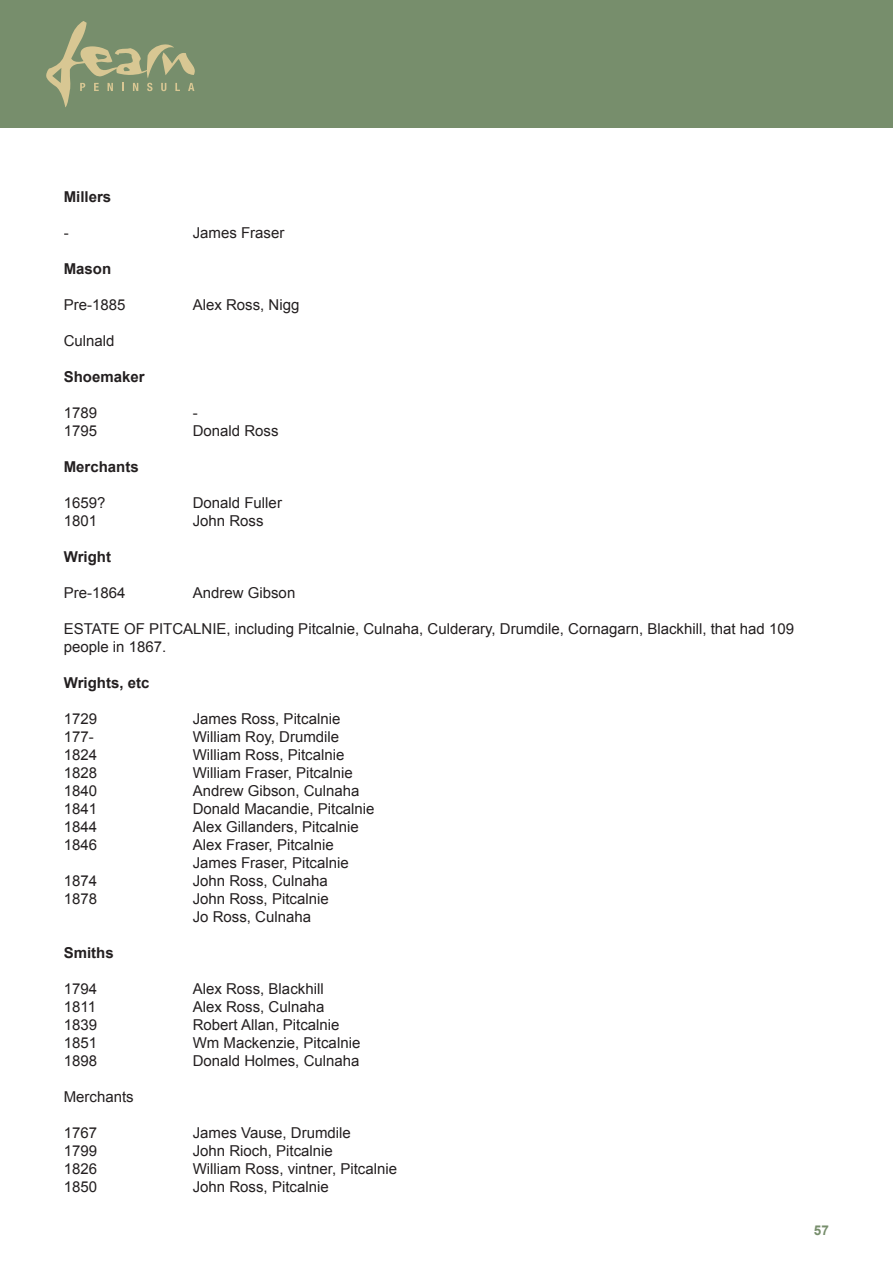
<style>
.page{position:relative;width:893px;height:1263px;background:#fff}
.page>*{position:absolute;margin:0;border:0;box-sizing:border-box;transform-origin:0 0}
.t1{font:15px/18px "Arial";color:#231f20}
.t2{font:700 15px "Arial";color:#231f20}
.t3{font:700 13.5px "Arial";color:#778e6c}
</style>
<div class="page">
<div style="left:0;top:0;width:893px;height:128px;background:#778e6c"></div>
<svg style="left:46px;top:21px;width:149px;height:86px"></svg>
<p class="t2" style="left:64px;top:189px;width:49px">Millers</p>
<p class="t1" style="left:64px;top:224px;width:6px">-</p>
<p class="t1" style="left:193px;top:224px;width:93px">James Fraser</p>
<p class="t2" style="left:64px;top:261px;width:49px">Mason</p>
<p class="t1" style="left:64px;top:296px;width:63px">Pre-1885</p>
<p class="t1" style="left:193px;top:296px;width:108px">Alex Ross, Nigg</p>
<p class="t1" style="left:64px;top:332px;width:52px">Culnald</p>
<p class="t2" style="left:64px;top:369px;width:82px">Shoemaker</p>
<p class="t1" style="left:64px;top:404px;width:35px">1789</p>
<p class="t1" style="left:193px;top:404px;width:6px">-</p>
<p class="t1" style="left:64px;top:422px;width:35px">1795</p>
<p class="t1" style="left:193px;top:422px;width:87px">Donald Ross</p>
<p class="t2" style="left:64px;top:459px;width:77px">Merchants</p>
<p class="t1" style="left:64px;top:494px;width:43px">1659?</p>
<p class="t1" style="left:193px;top:494px;width:91px">Donald Fuller</p>
<p class="t1" style="left:64px;top:512px;width:35px">1801</p>
<p class="t1" style="left:193px;top:512px;width:72px">John Ross</p>
<p class="t2" style="left:64px;top:549px;width:49px">Wright</p>
<p class="t1" style="left:64px;top:584px;width:63px">Pre-1864</p>
<p class="t1" style="left:193px;top:584px;width:104px">Andrew Gibson</p>
<p class="t1" style="left:64px;top:620px;width:732px">ESTATE OF PITCALNIE, including Pitcalnie, Culnaha, Culderary, Drumdile, Cornagarn, Blackhill, that had 109 people in 1867.</p>
<p class="t2" style="left:64px;top:675px;width:87px">Wrights, etc</p>
<p class="t1" style="left:64px;top:710px;width:35px">1729</p>
<p class="t1" style="left:193px;top:710px;width:149px">James Ross, Pitcalnie</p>
<p class="t1" style="left:64px;top:728px;width:32px">177-</p>
<p class="t1" style="left:193px;top:728px;width:148px">William Roy, Drumdile</p>
<p class="t1" style="left:64px;top:746px;width:35px">1824</p>
<p class="t1" style="left:193px;top:746px;width:153px">William Ross, Pitcalnie</p>
<p class="t1" style="left:64px;top:764px;width:35px">1828</p>
<p class="t1" style="left:193px;top:764px;width:162px">William Fraser, Pitcalnie</p>
<p class="t1" style="left:64px;top:782px;width:35px">1840</p>
<p class="t1" style="left:193px;top:782px;width:168px">Andrew Gibson, Culnaha</p>
<p class="t1" style="left:64px;top:800px;width:35px">1841</p>
<p class="t1" style="left:193px;top:800px;width:183px">Donald Macandie, Pitcalnie</p>
<p class="t1" style="left:64px;top:818px;width:35px">1844</p>
<p class="t1" style="left:193px;top:818px;width:167px">Alex Gillanders, Pitcalnie</p>
<p class="t1" style="left:64px;top:836px;width:35px">1846</p>
<p class="t1" style="left:193px;top:836px;width:157px">Alex Fraser, Pitcalnie<br>James Fraser, Pitcalnie</p>
<p class="t1" style="left:64px;top:872px;width:35px">1874</p>
<p class="t1" style="left:193px;top:872px;width:137px">John Ross, Culnaha</p>
<p class="t1" style="left:64px;top:890px;width:35px">1878</p>
<p class="t1" style="left:193px;top:890px;width:137px">John Ross, Pitcalnie<br>Jo Ross, Culnaha</p>
<p class="t2" style="left:64px;top:945px;width:52px">Smiths</p>
<p class="t1" style="left:64px;top:980px;width:35px">1794</p>
<p class="t1" style="left:193px;top:980px;width:132px">Alex Ross, Blackhill</p>
<p class="t1" style="left:64px;top:998px;width:34px">1811</p>
<p class="t1" style="left:193px;top:998px;width:133px">Alex Ross, Culnaha</p>
<p class="t1" style="left:64px;top:1016px;width:35px">1839</p>
<p class="t1" style="left:193px;top:1016px;width:148px">Robert Allan, Pitcalnie</p>
<p class="t1" style="left:64px;top:1034px;width:35px">1851</p>
<p class="t1" style="left:193px;top:1034px;width:169px">Wm Mackenzie, Pitcalnie</p>
<p class="t1" style="left:64px;top:1052px;width:35px">1898</p>
<p class="t1" style="left:193px;top:1052px;width:168px">Donald Holmes, Culnaha</p>
<p class="t1" style="left:64px;top:1088px;width:72px">Merchants</p>
<p class="t1" style="left:64px;top:1124px;width:35px">1767</p>
<p class="t1" style="left:193px;top:1124px;width:160px">James Vause, Drumdile</p>
<p class="t1" style="left:64px;top:1142px;width:35px">1799</p>
<p class="t1" style="left:193px;top:1142px;width:142px">John Rioch, Pitcalnie</p>
<p class="t1" style="left:64px;top:1160px;width:35px">1826</p>
<p class="t1" style="left:193px;top:1160px;width:206px">William Ross, vintner, Pitcalnie</p>
<p class="t1" style="left:64px;top:1178px;width:35px">1850</p>
<p class="t1" style="left:193px;top:1178px;width:137px">John Ross, Pitcalnie</p>
<p class="t3" style="left:814px;top:1222px;width:17px">57</p>
</div>
